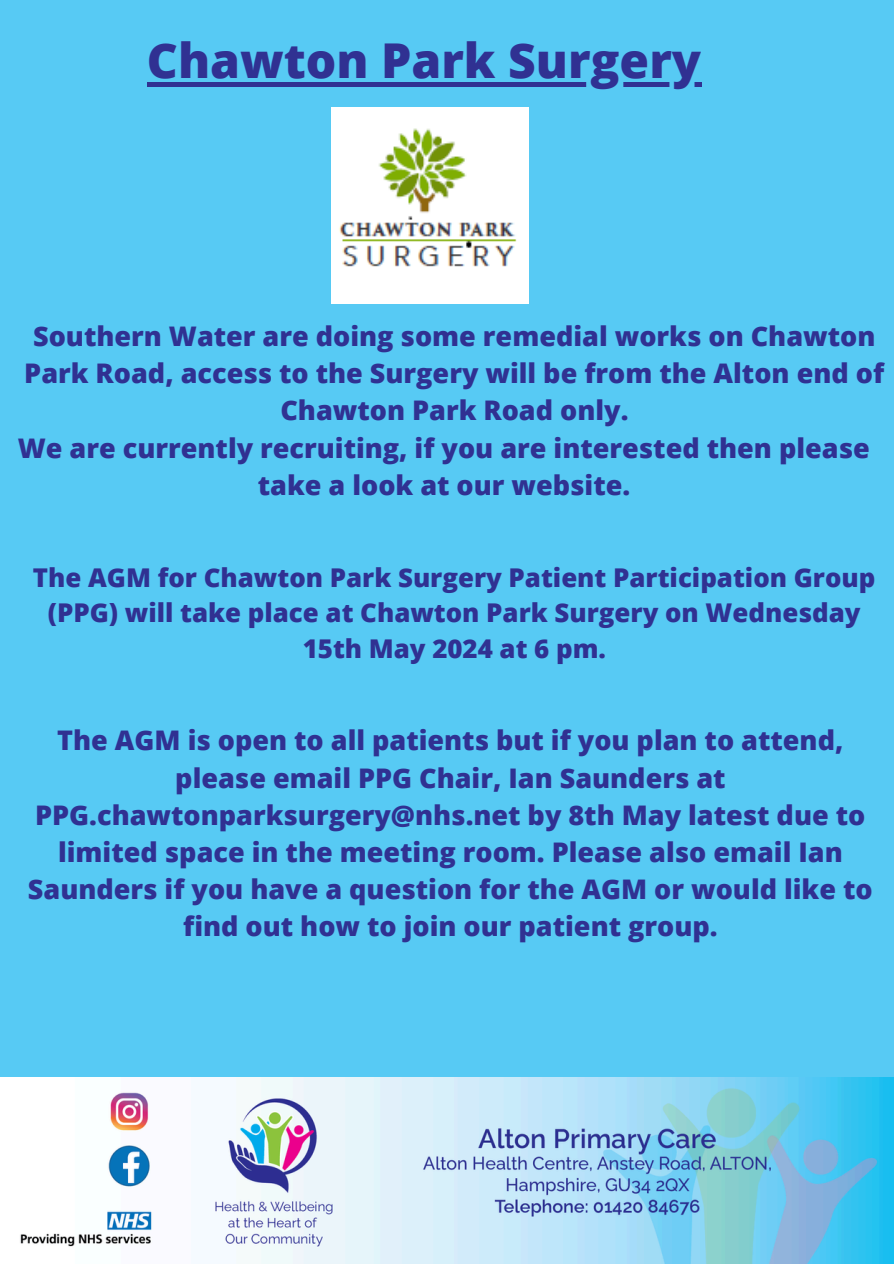
<style>
.page{position:relative;width:894px;height:1264px;background:#fff}
.page>*{position:absolute;margin:0;border:0;box-sizing:border-box;transform-origin:0 0}
.t1{font:800 48px "Open Sans";color:#303192}
.t2{font:800 27px/37.2px "Open Sans";color:#303192;text-align:center}
.t3{font:800 25.8px/35.5px "Open Sans";color:#303192;text-align:center}
</style>
<div class="page">
<div style="left:0;top:0;width:893px;height:1263px;background:#57caf4"></div>
<img style="left:0;top:1077px;width:893px;height:185px">
<img style="left:331px;top:107px;width:197px;height:196px">
<hr style="left:147px;top:82px;width:554px;height:4px;background:#303192">
<p class="t1" style="left:147px;top:27px;width:555px">Chawton Park Surgery</p>
<p class="t2" style="left:24px;top:317px;width:861px">Southern Water are doing some remedial works on Chawton<br>Park Road, access to the Surgery will be from the Alton end of<br>Chawton Park Road only.</p>
<p class="t2" style="left:18px;top:429px;width:853px">We are currently recruiting, if you are interested then please take a look at our website.</p>
<p class="t3" style="left:33px;top:559px;width:843px">The AGM for Chawton Park Surgery Patient Participation Group (PPG) will take place at Chawton Park Surgery on Wednesday<br>15th May 2024 at 6 pm.</p>
<p class="t2" style="left:28px;top:721px;width:846px">The AGM is open to all patients but if you plan to attend, please email PPG Chair, Ian Saunders at PPG.chawtonparksurgery@nhs.net by 8th May latest due to limited space in the meeting room. Please also email Ian Saunders if you have a question for the AGM or would like to find out how to join our patient group.</p>
</div>
